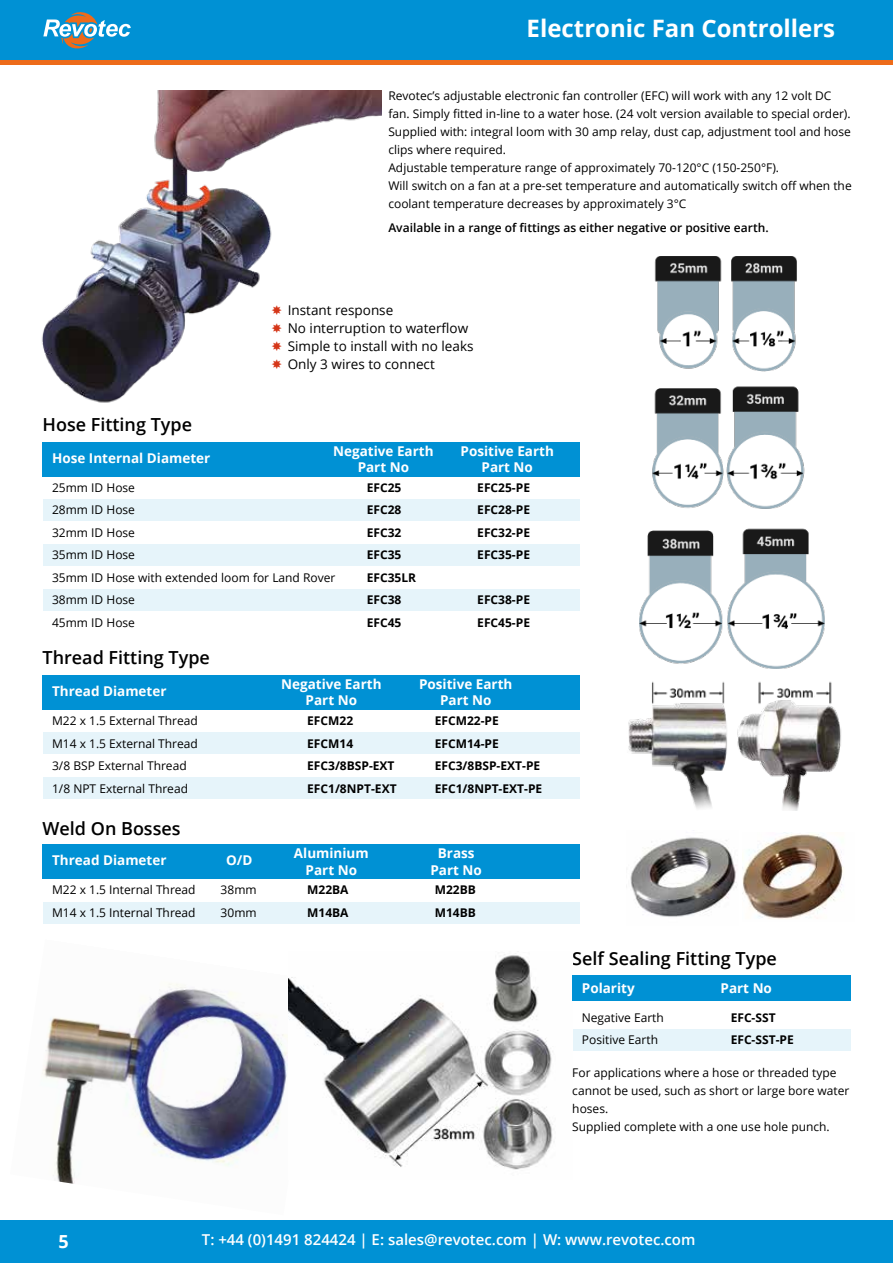
<style>
.page{position:relative;width:893px;height:1263px;background:#fff}
.page>*{position:absolute;margin:0;border:0;box-sizing:border-box;transform-origin:0 0}
.t1{font:700 24px "Open Sans";color:#fff}
.t2{font:600 18px "Open Sans";color:#000}
.t3{font:700 18px "Open Sans";color:#fff}
.t4{font:600 15px "Open Sans";color:#fff}
.t5{font:700 13.5px/16.5px "Open Sans";color:#fff;text-align:center}
.t6{font:13.5px/18px "Open Sans";color:#000}
.t7{font:12px/18px "Open Sans";color:#000}
.t8{font:700 12px "Open Sans";color:#000}
.t9{font:600 12px "Open Sans";color:#000}
</style>
<div class="page">
<div style="left:0;top:0;width:893px;height:60px;background:#0091d4"></div>
<hr style="left:0;top:60px;width:893px;height:4px;background:#ed6b1a">
<svg style="left:43px;top:12px;width:88px;height:37px"></svg>
<div style="left:0;top:1220px;width:893px;height:43px;background:#0091d4"></div>
<img style="left:41px;top:91px;width:340px;height:312px">
<div style="left:44px;top:500px;width:536px;height:21px;background:#e6f4fa"></div>
<div style="left:43px;top:442px;width:537px;height:34px;background:#0091d4"></div>
<div style="left:44px;top:544px;width:536px;height:22px;background:#e6f4fa"></div>
<div style="left:44px;top:589px;width:536px;height:21px;background:#e6f4fa"></div>
<div style="left:44px;top:733px;width:536px;height:21px;background:#e6f4fa"></div>
<div style="left:43px;top:675px;width:537px;height:34px;background:#0091d4"></div>
<div style="left:44px;top:777px;width:536px;height:22px;background:#e6f4fa"></div>
<div style="left:44px;top:902px;width:536px;height:21px;background:#e6f4fa"></div>
<div style="left:43px;top:844px;width:537px;height:34px;background:#0091d4"></div>
<img style="left:42px;top:983px;width:246px;height:201px">
<img style="left:640px;top:257px;width:185px;height:411px">
<img style="left:288px;top:954px;width:265px;height:216px">
<div style="left:573px;top:1029px;width:278px;height:22px;background:#e6f4fa"></div>
<div style="left:572px;top:975px;width:279px;height:26px;background:#0091d4"></div>
<img style="left:630px;top:837px;width:107px;height:80px">
<img style="left:742px;top:832px;width:102px;height:87px">
<img style="left:628px;top:681px;width:213px;height:129px">
<svg style="left:272px;top:305px;width:10px;height:10px"></svg>
<svg style="left:272px;top:323px;width:10px;height:10px"></svg>
<svg style="left:272px;top:341px;width:10px;height:10px"></svg>
<svg style="left:272px;top:359px;width:10px;height:10px"></svg>
<h1 class="t1" style="left:596px;top:4px;width:241px">COMEX Cooling fans</h1>
<h1 class="t1" style="left:527px;top:11px;width:310px">Electronic Fan Controllers</h1>
<p class="t7" style="left:388px;top:86px;width:465px">Revotec’s adjustable electronic fan controller (EFC) will work with any 12 volt DC fan. Simply fitted in-line to a water hose. (24 volt version available to special order).<br>Supplied with: integral loom with 30 amp relay, dust cap, adjustment tool and hose clips where required.<br>Adjustable temperature range of approximately 70-120°C (150-250°F).<br>Will switch on a fan at a pre-set temperature and automatically switch off when the coolant temperature decreases by approximately 3°C</p>
<p class="t9" style="left:388px;top:219px;width:382px">Available in a range of fittings as either negative or positive earth.</p>
<h2 class="t2" style="left:43px;top:412px;width:151px">Hose Fitting Type</h2>
<p class="t6" style="left:288px;top:301px;width:187px">Instant response<br>No interruption to waterflow<br>Simple to install with no leaks<br>Only 3 wires to connect</p>
<p class="t5" style="left:52px;top:450px;width:160px">Hose Internal Diameter</p>
<p class="t5" style="left:333px;top:442px;width:102px">Negative Earth<br>Part No</p>
<p class="t5" style="left:461px;top:442px;width:95px">Positive Earth<br>Part No</p>
<p class="t7" style="left:52px;top:478px;width:84px">25mm ID Hose</p>
<p class="t8" style="left:367px;top:479px;width:36px">EFC25</p>
<p class="t8" style="left:477px;top:479px;width:54px">EFC25-PE</p>
<p class="t7" style="left:52px;top:501px;width:84px">28mm ID Hose</p>
<p class="t8" style="left:367px;top:501px;width:36px">EFC28</p>
<p class="t8" style="left:477px;top:501px;width:54px">EFC28-PE</p>
<p class="t7" style="left:52px;top:523px;width:84px">32mm ID Hose</p>
<p class="t8" style="left:367px;top:524px;width:36px">EFC32</p>
<p class="t8" style="left:477px;top:524px;width:54px">EFC32-PE</p>
<p class="t7" style="left:52px;top:546px;width:84px">35mm ID Hose</p>
<p class="t8" style="left:367px;top:546px;width:36px">EFC35</p>
<p class="t8" style="left:477px;top:546px;width:54px">EFC35-PE</p>
<p class="t7" style="left:52px;top:568px;width:285px">35mm ID Hose with extended loom for Land Rover</p>
<p class="t8" style="left:367px;top:569px;width:51px">EFC35LR</p>
<p class="t7" style="left:52px;top:591px;width:84px">38mm ID Hose</p>
<p class="t8" style="left:367px;top:591px;width:36px">EFC38</p>
<p class="t8" style="left:477px;top:591px;width:54px">EFC38-PE</p>
<p class="t7" style="left:52px;top:613px;width:84px">45mm ID Hose</p>
<p class="t8" style="left:367px;top:614px;width:36px">EFC45</p>
<p class="t8" style="left:477px;top:614px;width:54px">EFC45-PE</p>
<h2 class="t2" style="left:43px;top:645px;width:169px">Thread Fitting Type</h2>
<p class="t5" style="left:52px;top:683px;width:116px">Thread Diameter</p>
<p class="t5" style="left:281px;top:675px;width:102px">Negative Earth<br>Part No</p>
<p class="t5" style="left:419px;top:675px;width:95px">Positive Earth<br>Part No</p>
<p class="t7" style="left:52px;top:711px;width:147px">M22 x 1.5 External Thread</p>
<p class="t8" style="left:307px;top:712px;width:47px">EFCM22</p>
<p class="t8" style="left:435px;top:712px;width:66px">EFCM22-PE</p>
<p class="t7" style="left:52px;top:734px;width:147px">M14 x 1.5 External Thread</p>
<p class="t8" style="left:307px;top:735px;width:47px">EFCM14</p>
<p class="t8" style="left:435px;top:735px;width:66px">EFCM14-PE</p>
<p class="t7" style="left:52px;top:756px;width:136px">3/8 BSP External Thread</p>
<p class="t8" style="left:307px;top:757px;width:89px">EFC3/8BSP-EXT</p>
<p class="t8" style="left:435px;top:757px;width:107px">EFC3/8BSP-EXT-PE</p>
<p class="t7" style="left:52px;top:779px;width:137px">1/8 NPT External Thread</p>
<p class="t8" style="left:307px;top:780px;width:91px">EFC1/8NPT-EXT</p>
<p class="t8" style="left:435px;top:780px;width:109px">EFC1/8NPT-EXT-PE</p>
<h2 class="t2" style="left:43px;top:817px;width:140px">Weld On Bosses</h2>
<p class="t5" style="left:52px;top:852px;width:116px">Thread Diameter</p>
<p class="t5" style="left:226px;top:852px;width:28px">O/D</p>
<p class="t5" style="left:294px;top:844px;width:76px">Aluminium<br>Part No</p>
<p class="t5" style="left:430px;top:844px;width:53px">Brass<br>Part No</p>
<p class="t7" style="left:52px;top:880px;width:145px">M22 x 1.5 Internal Thread</p>
<p class="t7" style="left:221px;top:880px;width:38px">38mm</p>
<p class="t8" style="left:307px;top:881px;width:43px">M22BA</p>
<p class="t8" style="left:435px;top:881px;width:43px">M22BB</p>
<p class="t7" style="left:52px;top:903px;width:145px">M14 x 1.5 Internal Thread</p>
<p class="t7" style="left:221px;top:903px;width:38px">30mm</p>
<p class="t8" style="left:307px;top:904px;width:43px">M14BA</p>
<p class="t8" style="left:435px;top:904px;width:43px">M14BB</p>
<h2 class="t2" style="left:572px;top:946px;width:206px">Self Sealing Fitting Type</h2>
<p class="t5" style="left:582px;top:979px;width:54px">Polarity</p>
<p class="t5" style="left:720px;top:979px;width:53px">Part No</p>
<p class="t7" style="left:582px;top:1008px;width:84px">Negative Earth</p>
<p class="t8" style="left:731px;top:1009px;width:46px">EFC-SST</p>
<p class="t7" style="left:582px;top:1030px;width:78px">Positive Earth</p>
<p class="t8" style="left:731px;top:1031px;width:65px">EFC-SST-PE</p>
<p class="t7" style="left:572px;top:1063px;width:279px">For applications where a hose or threaded type cannot be used, such as short or large bore water hoses.<br>Supplied complete with a one use hole punch.</p>
<h2 class="t3" style="left:59px;top:1229px;width:12px">5</h2>
<p class="t4" style="left:202px;top:1230px;width:495px">T: +44 (0)1491 824424 | E: sales@revotec.com | W: www.revotec.com</p>
</div>
